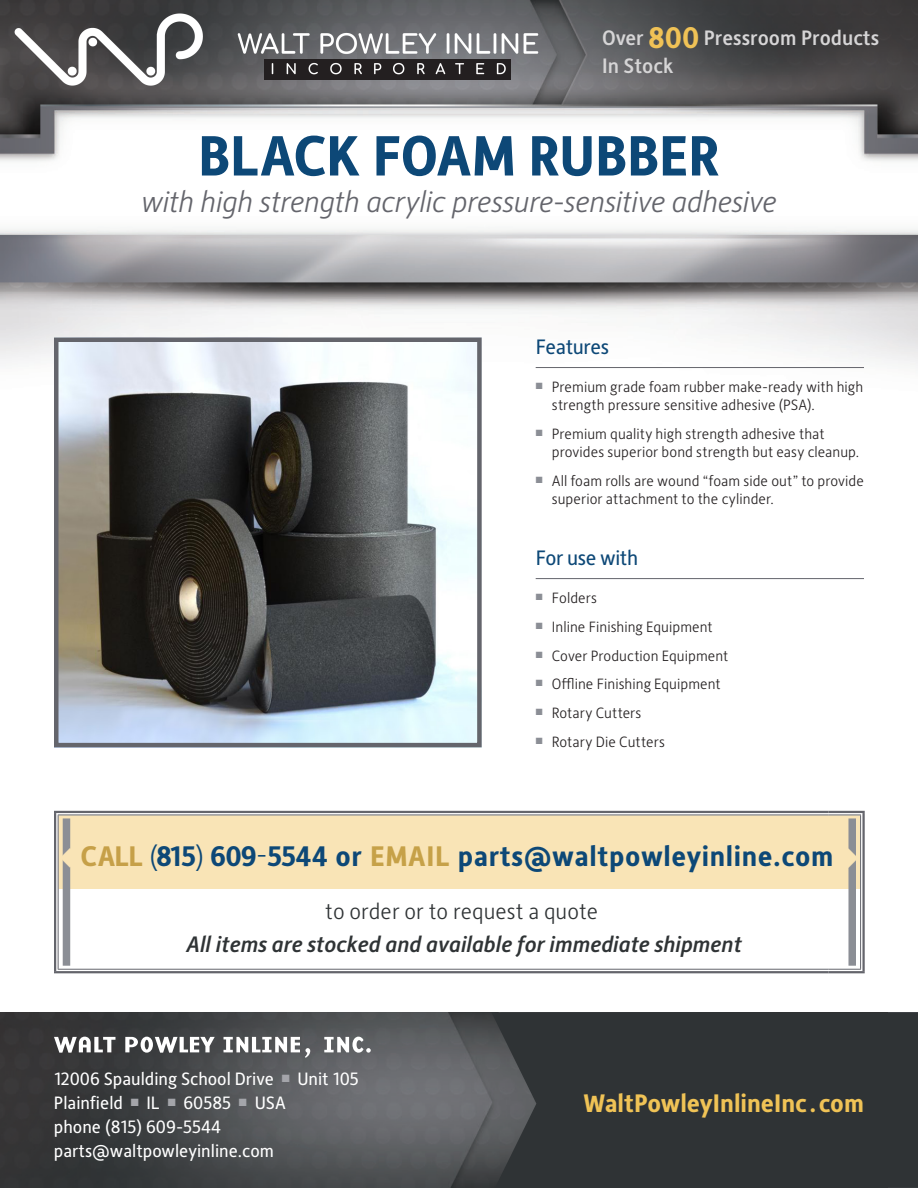
<style>
.page{position:relative;width:918px;height:1188px;background:#fff}
.page>*{position:absolute;margin:0;border:0;box-sizing:border-box;transform-origin:0 0}
.t1{font:700 57px "Alber New";letter-spacing:-.005em;color:#0d4877}
.t2{font:italic 300 30px "Alber New";letter-spacing:-.01em;color:#64656c}
.t3{font:700 28.5px "Alber New";letter-spacing:.02em;color:#0d4877}
.t4{font:700 25.5px "Alber New";color:#f0c356}
.t5{font:italic 500 22.5px "Alber New";color:#2f3335}
.t6{font:300 22.5px "Alber New";color:#2f3335}
.t7{font:500 21px/28px "Alber New";color:#d6d5d6}
.t8{font:21px "Alber New";letter-spacing:-.02em;color:#0d4877}
.t9{font:18px/24px "Alber New";color:#fff}
.t10{font:300 15px/18px "Alber New";letter-spacing:.005em;color:#231f20}
.s1{font-weight:700;font-size:30px;color:#f0c256}
.s2{color:#c6a048}
.s3{font-weight:300}
.s4{color:#c6a148}
</style>
<div class="page">
<img style="left:0;top:0;width:918px;height:369px">
<img style="left:0;top:1012px;width:491px;height:176px">
<div style="left:491px;top:1012px;width:427px;height:176px;background:#2f3335"></div>
<svg style="left:54px;top:1037px;width:317px;height:21px"></svg>
<div style="left:59px;top:815px;width:802px;height:74px;background:#f9e4b6"></div>
<svg style="left:829px;top:814px;width:32px;height:1px"></svg>
<div style="left:860px;top:815px;width:5px;height:154px;background:#f0f0f1"></div>
<svg style="left:90px;top:814px;width:739px;height:1px"></svg>
<svg style="left:56px;top:813px;width:34px;height:2px"></svg>
<svg style="left:56px;top:815px;width:2px;height:154px"></svg>
<hr style="left:829px;top:811px;width:36px;height:2px;background:#64656c">
<hr style="left:829px;top:815px;width:32px;height:1px;background:#64656c">
<hr style="left:860px;top:815px;width:1px;height:154px;background:#64656c">
<hr style="left:862px;top:813px;width:3px;height:158px;background:#64656c">
<hr style="left:829px;top:969px;width:32px;height:1px;background:#64656c">
<hr style="left:829px;top:971px;width:36px;height:2px;background:#64656c">
<hr style="left:90px;top:811px;width:739px;height:2px;background:#64656c">
<hr style="left:90px;top:815px;width:739px;height:1px;background:#64656c">
<hr style="left:54px;top:811px;width:36px;height:2px;background:#64656c">
<hr style="left:58px;top:815px;width:32px;height:1px;background:#64656c">
<hr style="left:54px;top:813px;width:2px;height:158px;background:#64656c">
<hr style="left:58px;top:815px;width:1px;height:154px;background:#64656c">
<hr style="left:58px;top:969px;width:32px;height:1px;background:#64656c">
<hr style="left:54px;top:971px;width:36px;height:2px;background:#64656c">
<hr style="left:90px;top:969px;width:739px;height:1px;background:#64656c">
<hr style="left:90px;top:971px;width:739px;height:2px;background:#64656c">
<div style="left:63px;top:818px;width:7px;height:148px;background:#8b8e95"></div>
<div style="left:848px;top:818px;width:8px;height:148px;background:#8b8e95"></div>
<hr style="left:536px;top:367px;width:328px;height:1px;background:#64656c">
<hr style="left:536px;top:578px;width:328px;height:1px;background:#64656c">
<img style="left:59px;top:343px;width:418px;height:399px">
<div style="left:54px;top:338px;width:428px;height:409px;border:4px solid #64656c"></div>
<img style="left:0;top:5px;width:561px;height:90px">
<svg style="left:62px;top:849px;width:9px;height:19px"></svg>
<svg style="left:848px;top:849px;width:1px;height:19px"></svg>
<h3 class="t7" style="left:602px;top:23px;width:279px">Over <span class="s1">800</span> Pressroom Products<br>In Stock</h3>
<h1 class="t1" style="left:198px;top:119px;width:523px">BLACK FOAM RUBBER</h1>
<h2 class="t2" style="left:141px;top:182px;width:637px">with high strength acrylic pressure-sensitive adhesive</h2>
<h3 class="t8" style="left:536px;top:333px;width:75px">Features</h3>
<p class="t10" style="left:552px;top:377px;width:313px;text-indent:-16px"><sup>■</sup> Premium grade foam rubber make-ready with high strength pressure sensitive adhesive (PSA).</p>
<p class="t10" style="left:552px;top:424px;width:309px;text-indent:-16px"><sup>■</sup> Premium quality high strength adhesive that provides superior bond strength but easy cleanup.</p>
<p class="t10" style="left:552px;top:471px;width:314px;text-indent:-16px"><sup>■</sup> All foam rolls are wound “foam side out” to provide superior attachment to the cylinder.</p>
<h3 class="t8" style="left:536px;top:544px;width:104px">For use with</h3>
<p class="t10" style="left:536px;top:588px;width:63px"><sup>■</sup> Folders</p>
<p class="t10" style="left:536px;top:617px;width:179px"><sup>■</sup> Inline Finishing Equipment</p>
<p class="t10" style="left:536px;top:646px;width:194px"><sup>■</sup> Cover Production Equipment</p>
<p class="t10" style="left:536px;top:675px;width:187px"><sup>■</sup> Offline Finishing Equipment</p>
<p class="t10" style="left:536px;top:703px;width:107px"><sup>■</sup> Rotary Cutters</p>
<p class="t10" style="left:536px;top:732px;width:131px"><sup>■</sup> Rotary Die Cutters</p>
<h3 class="t3" style="left:81px;top:838px;width:754px"><span class="s2">CALL</span> <span class="s3">(</span>815<span class="s3">)</span> 609<span class="s3">-</span>5544 or <span class="s4">EMAIL</span> parts@waltpowleyinline.com</h3>
<h3 class="t6" style="left:325px;top:897px;width:274px">to order or to request a quote</h3>
<h3 class="t5" style="left:186px;top:930px;width:557px">All items are stocked and available for immediate shipment</h3>
<p class="t9" style="left:54px;top:1066px;width:306px">12006 Spaulding School Drive <sup>■</sup> Unit 105<br>Plainfield <sup>■</sup> IL <sup>■</sup> 60585 <sup>■</sup> USA<br>phone (815) 609-5544 parts@waltpowleyinline.com</p>
<h3 class="t4" style="left:583px;top:1087px;width:282px">WaltPowleyInlineInc.com</h3>
</div>
